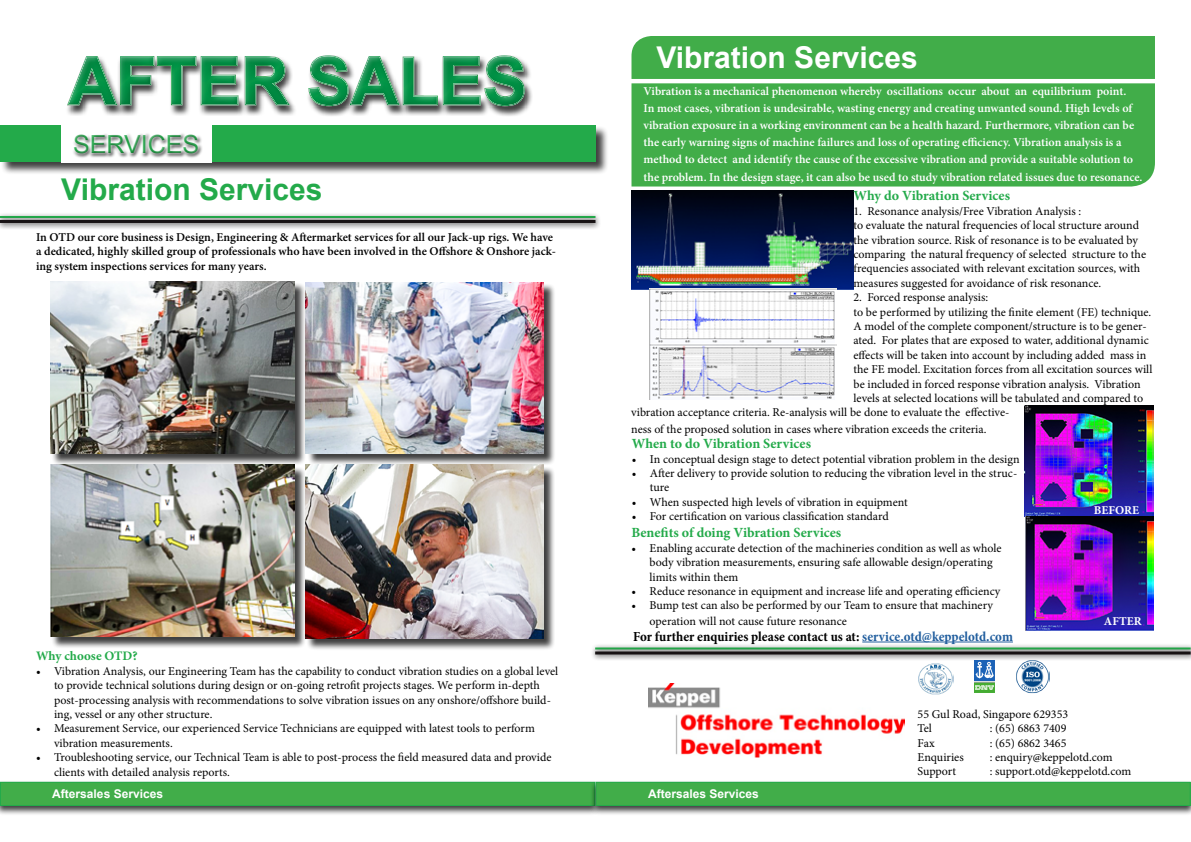
<style>
.page{position:relative;width:1191px;height:842px;background:#fff}
.page>*{position:absolute;margin:0;border:0;box-sizing:border-box;transform-origin:0 0}
.t1{font:700 30px "Arial";color:#23aa4a}
.t2{font:700 30px "Arial";color:#fff}
.t3{font:25px "Arial";color:#23aa4a}
.t4{font:700 14px "Minion Pro";color:#23aa4a}
.t5{font:700 condensed 14px "Minion Pro";color:#000}
.t6{font:700 13px "Minion Pro";color:#23aa4a}
.t7{font:12px/14.4px "Minion Pro";color:#000}
.t8{font:600 12px/16.8px "Minion Pro";color:#fff}
.t9{font:600 12px/14.4px "Minion Pro";color:#000}
.t10{font:700 12px "Arial";color:#fff}
.t11{font:700 12px "Minion Pro";color:#fff}
.s1{color:#215e9e}
</style>
<div class="page">
<img style="left:1024px;top:405px;width:129px;height:112px">
<div style="left:63px;top:53px;width:474px;height:69px;background:#000;opacity:.75"></div>
<div style="left:0;top:126px;width:608px;height:49px;background:#000;opacity:.75"></div>
<div style="left:0;top:125px;width:595px;height:37px;background:#23aa4a"></div>
<div style="left:61px;top:125px;width:150px;height:37px;background:#fff"></div>
<div style="left:71px;top:131px;width:132px;height:28px;background:#000;opacity:.75"></div>
<div style="left:0;top:212px;width:602px;height:13px;background:#000;opacity:.75"></div>
<div style="left:0;top:216px;width:602px;height:14px;background:#000;opacity:.75"></div>
<hr style="left:0;top:220px;width:595px;height:3px;background:#171213">
<div style="left:0;top:780px;width:601px;height:35px;background:#000;opacity:.75"></div>
<div style="left:0;top:782px;width:594px;height:23px;background:#41ad49"></div>
<div style="left:0;top:782px;width:595px;height:24px;border:1px solid #23aa4a"></div>
<div style="left:52px;top:283px;width:255px;height:183px;background:#000;opacity:.75"></div>
<img style="left:50px;top:281px;width:244px;height:172px">
<div style="left:307px;top:284px;width:248px;height:182px;background:#000;opacity:.75"></div>
<img style="left:306px;top:282px;width:237px;height:171px">
<div style="left:52px;top:467px;width:255px;height:182px;background:#000;opacity:.75"></div>
<img style="left:50px;top:465px;width:244px;height:171px">
<div style="left:307px;top:467px;width:249px;height:184px;background:#000;opacity:.75"></div>
<img style="left:305px;top:465px;width:238px;height:173px">
<div style="left:590px;top:780px;width:601px;height:35px;background:#000;opacity:.75"></div>
<div style="left:596px;top:782px;width:594px;height:23px;background:#41ad49"></div>
<div style="left:595px;top:782px;width:595px;height:24px;border:1px solid #23aa4a"></div>
<div style="left:631px;top:36px;width:524px;height:43px;background:#41ad49"></div>
<img style="left:649px;top:684px;width:255px;height:73px">
<img style="left:918px;top:663px;width:35px;height:32px">
<img style="left:974px;top:662px;width:20px;height:30px">
<img style="left:1016px;top:662px;width:34px;height:32px">
<div style="left:631px;top:83px;width:524px;height:104px;background:#41ad49"></div>
<img style="left:1025px;top:517px;width:128px;height:113px">
<img style="left:631px;top:190px;width:222px;height:99px">
<hr style="left:862px;top:642px;width:151px;height:1px;background:#215e9e">
<img style="left:649px;top:289px;width:187px;height:111px">
<div style="left:591px;top:644px;width:600px;height:13px;background:#ececec"></div>
<hr style="left:595px;top:647px;width:595px;height:2px;background:#23aa4a">
<div style="left:591px;top:648px;width:600px;height:14px;background:#000;opacity:.75"></div>
<hr style="left:595px;top:651px;width:595px;height:3px;background:#171213">
<h2 class="t3" style="left:73px;top:128px;width:127px">SERVICES</h2>
<h1 class="t1" style="left:61px;top:170px;width:263px">Vibration Services</h1>
<p class="t9" style="left:36px;top:230px;width:521px">In OTD our core business is Design, Engineering &amp; Aftermarket services for all our Jack-up rigs. We have a dedicated, highly skilled group of professionals who have been involved in the Offshore &amp; Onshore jack&shy;ing system inspections services for many years.</p>
<p class="t6" style="left:36px;top:647px;width:103px">Why choose OTD?</p>
<p class="t7" style="left:54px;top:664px;width:506px;text-indent:-18px">• Vibration Analysis, our Engineering Team has the capability to conduct vibration studies on a global level to provide technical solutions during design or on-going retrofit projects stages. We perform in-depth post-processing analysis with recommendations to solve vibration issues on any onshore/offshore build&shy;ing, vessel or any other structure.</p>
<p class="t7" style="left:54px;top:721px;width:482px;text-indent:-18px">• Measurement Service, our experienced Service Technicians are equipped with latest tools to perform vibration measurements.</p>
<p class="t7" style="left:54px;top:750px;width:499px;text-indent:-18px">• Troubleshooting service, our Technical Team is able to post-process the field measured data and provide clients with detailed analysis reports.</p>
<p class="t10" style="left:52px;top:786px;width:112px">Aftersales Services</p>
<h1 class="t2" style="left:656px;top:38px;width:263px">Vibration Services</h1>
<p class="t8" style="left:643px;top:83px;width:492px">Vibration is a mechanical phenomenon whereby oscillations occur about an equilibrium point.<br>In most cases, vibration is undesirable, wasting energy and creating unwanted sound. High levels of vibration exposure in a working environment can be a health hazard. Furthermore, vibration can be the early warning signs of machine failures and loss of operating efficiency. Vibration analysis is a method to detect and identify the cause of the excessive vibration and provide a suitable solution to</p>
<p class="t8" style="left:643px;top:168px;width:500px">the problem. In the design stage, it can also be used to study vibration related issues due to resonance.</p>
<p class="t4" style="left:853px;top:186px;width:158px">Why do Vibration Services</p>
<p class="t7" style="left:853px;top:204px;width:294px">1. Resonance analysis/Free Vibration Analysis :<br>to evaluate the natural frequencies of local structure around the vibration source. Risk of resonance is to be evaluated by comparing the natural frequency of selected structure to the frequencies associated with relevant excitation sources, with measures suggested for avoidance of risk resonance.</p>
<p class="t7" style="left:853px;top:290px;width:136px">2. Forced response analysis:</p>
<p class="t7" style="left:853px;top:305px;width:299px">to be performed by utilizing the finite element (FE) technique.</p>
<p class="t7" style="left:853px;top:319px;width:294px">A model of the complete component/structure is to be gener-</p>
<p class="t7" style="left:853px;top:333px;width:297px">ated. For plates that are exposed to water, additional dynamic</p>
<p class="t7" style="left:853px;top:348px;width:294px">effects will be taken into account by including added mass in</p>
<p class="t7" style="left:853px;top:362px;width:300px">the FE model. Excitation forces from all excitation sources will</p>
<p class="t7" style="left:853px;top:377px;width:289px">be included in forced response vibration analysis. Vibration</p>
<p class="t7" style="left:853px;top:391px;width:291px">levels at selected locations will be tabulated and compared to</p>
<p class="t7" style="left:631px;top:405px;width:379px">vibration acceptance criteria. Re-analysis will be done to evaluate the effective-</p>
<p class="t7" style="left:631px;top:422px;width:357px">ness of the proposed solution in cases where vibration exceeds the criteria.</p>
<p class="t4" style="left:632px;top:434px;width:181px">When to do Vibration Services</p>
<p class="t7" style="left:632px;top:452px;width:389px">• In conceptual design stage to detect potential vibration problem in the design</p>
<p class="t7" style="left:650px;top:466px;width:369px;text-indent:-18px">• After delivery to provide solution to reducing the vibration level in the struc&shy;ture</p>
<p class="t7" style="left:632px;top:495px;width:277px">• When suspected high levels of vibration in equipment</p>
<p class="t7" style="left:632px;top:509px;width:258px">• For certification on various classification standard</p>
<p class="t4" style="left:631px;top:523px;width:211px">Benefits of doing Vibration Services</p>
<p class="t7" style="left:649px;top:541px;width:354px;text-indent:-18px">• Enabling accurate detection of the machineries condition as well as whole body vibration measurements, ensuring safe allowable design/operating limits within them</p>
<p class="t7" style="left:631px;top:584px;width:370px">• Reduce resonance in equipment and increase life and operating efficiency</p>
<p class="t7" style="left:649px;top:598px;width:345px;line-height:15.6px;text-indent:-18px">• Bump test can also be performed by our Team to ensure that machinery operation will not cause future resonance</p>
<p class="t11" style="left:1094px;top:502px;width:47px">BEFORE</p>
<p class="t11" style="left:1104px;top:612px;width:39px">AFTER</p>
<p class="t5" style="left:633px;top:626px;width:381px">For further enquiries please contact us at: <span class="s1">service.otd@keppelotd.com</span></p>
<p class="t7" style="left:917px;top:707px;width:152px">55 Gul Road, Singapore 629353<br>Tel</p>
<p class="t7" style="left:989px;top:721px;width:78px">: (65) 6863 7409</p>
<p class="t10" style="left:648px;top:786px;width:112px">Aftersales Services</p>
<p class="t7" style="left:917px;top:736px;width:19px">Fax</p>
<p class="t7" style="left:989px;top:736px;width:78px">: (65) 6862 3465</p>
<p class="t7" style="left:917px;top:750px;width:48px">Enquiries</p>
<p class="t7" style="left:989px;top:750px;width:125px">: enquiry@keppelotd.com</p>
<p class="t7" style="left:917px;top:764px;width:40px">Support</p>
<p class="t7" style="left:989px;top:764px;width:143px">: support.otd@keppelotd.com</p>
</div>
